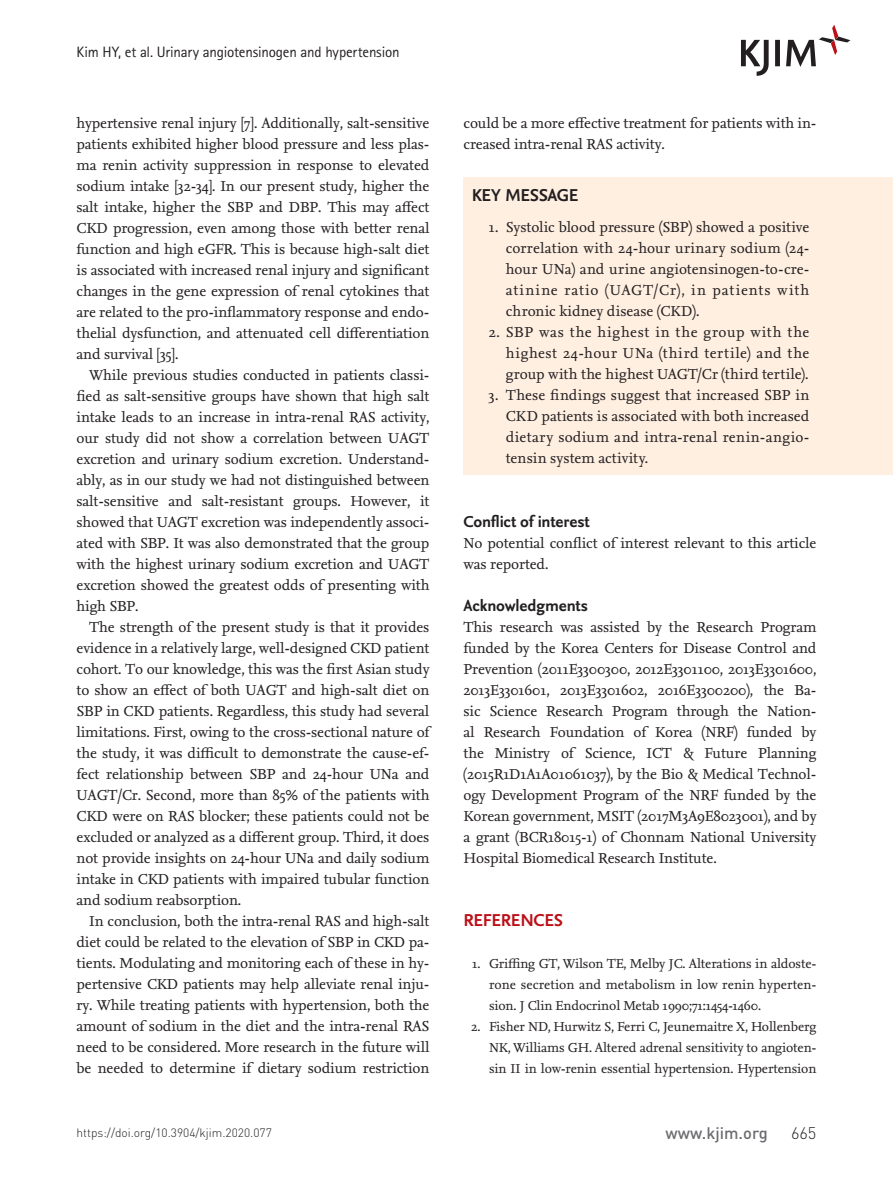
<style>
.page{position:relative;width:893px;height:1191px;background:#fff}
.page>*{position:absolute;margin:0;border:0;box-sizing:border-box;transform-origin:0 0}
.제목1{font:700 18px "Nexus Sans";letter-spacing:-.025em;color:#bb1018}
.키메세지제목{font:700 18px "Nexus Sans";letter-spacing:-.02em;color:#231f20}
.제목2{font:700 16.5px "Nexus Sans";letter-spacing:-.01em;color:#231f20}
.t1{font:500 16.5px "DIN Pro";color:#6c6d70}
.t2{font:300 16.5px "DIN Pro";color:#231f20}
.들였쓰기_본문{font:15px/21px "Nexus Serif";letter-spacing:-.01em;color:#231f20;text-align:justify}
.본문첫단락{font:15px/21px "Nexus Serif";letter-spacing:-.01em;color:#231f20}
.t3{font:15px "Rotis Sans Serif Std";letter-spacing:-.01em;color:#231f20}
.t4{font:13.5px/21px "Nexus Serif";letter-spacing:-.01em;color:#231f20;text-align:justify}
.t5{font:300 12px "DIN Pro";color:#231f20}
</style>
<div class="page">
<svg style="left:741px;top:25px;width:109px;height:51px"></svg>
<div style="left:463px;top:178px;width:430px;height:297px;background:#feefe1"></div>
<p class="t3" style="left:77px;top:43px;width:325px">Kim HY, et al. Urinary angiotensinogen and hypertension</p>
<p class="들였쓰기_본문" style="left:77px;top:112px;width:354px">hypertensive renal injury [7]. Additionally, salt-sensitive patients exhibited higher blood pressure and less plas&shy;ma renin activity suppression in response to elevated sodium intake [32-34]. In our present study, higher the salt intake, higher the SBP and DBP. This may affect CKD progression, even among those with better renal function and high eGFR. This is because high-salt diet is associated with increased renal injury and significant changes in the gene expression of renal cytokines that are related to the pro-inflammatory response and endo&shy;thelial dysfunction, and attenuated cell differentiation and survival [35].</p>
<p class="들였쓰기_본문" style="left:77px;top:364px;width:354px;text-indent:13px">While previous studies conducted in patients classi&shy;fied as salt-sensitive groups have shown that high salt intake leads to an increase in intra-renal RAS activity, our study did not show a correlation between UAGT excretion and urinary sodium excretion. Understand&shy;ably, as in our study we had not distinguished between salt-sensitive and salt-resistant groups. However, it showed that UAGT excretion was independently associ&shy;ated with SBP. It was also demonstrated that the group with the highest urinary sodium excretion and UAGT excretion showed the greatest odds of presenting with high SBP.</p>
<p class="들였쓰기_본문" style="left:77px;top:616px;width:354px;text-indent:13px">The strength of the present study is that it provides evidence in a relatively large, well-designed CKD patient cohort. To our knowledge, this was the first Asian study to show an effect of both UAGT and high-salt diet on SBP in CKD patients. Regardless, this study had several limitations. First, owing to the cross-sectional nature of the study, it was difficult to demonstrate the cause-ef&shy;fect relationship between SBP and 24-hour UNa and UAGT/Cr. Second, more than 85% of the patients with CKD were on RAS blocker; these patients could not be excluded or analyzed as a different group. Third, it does not provide insights on 24-hour UNa and daily sodium intake in CKD patients with impaired tubular function and sodium reabsorption.</p>
<p class="들였쓰기_본문" style="left:77px;top:910px;width:354px;text-indent:13px">In conclusion, both the intra-renal RAS and high-salt diet could be related to the elevation of SBP in CKD pa&shy;tients. Modulating and monitoring each of these in hy&shy;pertensive CKD patients may help alleviate renal inju&shy;ry. While treating patients with hypertension, both the amount of sodium in the diet and the intra-renal RAS need to be considered. More research in the future will be needed to determine if dietary sodium restriction</p>
<p class="들였쓰기_본문" style="left:463px;top:112px;width:354px">could be a more effective treatment for patients with in&shy;creased intra-renal RAS activity.</p>
<p class="키메세지제목" style="left:472px;top:184px;width:108px">KEY MESSAGE</p>
<p class="들였쓰기_본문" style="left:506px;top:217px;width:305px;text-indent:-17px">1. Systolic blood pressure (SBP) showed a positive correlation with 24-hour urinary sodium (24- hour UNa) and urine angiotensinogen-to-cre&shy;atinine ratio (UAGT/Cr), in patients with chronic kidney disease (CKD).</p>
<p class="들였쓰기_본문" style="left:506px;top:322px;width:305px;text-indent:-17px">2. SBP was the highest in the group with the highest 24-hour UNa (third tertile) and the group with the highest UAGT/Cr (third tertile).</p>
<p class="들였쓰기_본문" style="left:506px;top:385px;width:305px;text-indent:-17px">3. These findings suggest that increased SBP in CKD patients is associated with both increased dietary sodium and intra-renal renin-angio&shy;tensin system activity.</p>
<p class="제목2" style="left:463px;top:511px;width:128px">Conflict of interest</p>
<p class="본문첫단락" style="left:463px;top:532px;width:354px">No potential conflict of interest relevant to this article was reported.</p>
<p class="제목2" style="left:463px;top:595px;width:126px">Acknowledgments</p>
<p class="본문첫단락" style="left:463px;top:616px;width:354px;text-align:justify">This research was assisted by the Research Program funded by the Korea Centers for Disease Control and Prevention (2011E3300300, 2012E3301100, 2013E3301600, 2013E3301601, 2013E3301602, 2016E3300200), the Ba&shy;sic Science Research Program through the Nation&shy;al Research Foundation of Korea (NRF) funded by the Ministry of Science, ICT &amp; Future Planning (2015R1D1A1A01061037), by the Bio &amp; Medical Technol&shy;ogy Development Program of the NRF funded by the Korean government, MSIT (2017M3A9E8023001), and by a grant (BCR18015-1) of Chonnam National University Hospital Biomedical Research Institute.</p>
<p class="제목1" style="left:463px;top:908px;width:101px">REFERENCES</p>
<p class="t4" style="left:489px;top:952px;width:329px;text-indent:-17px">1. Griffing GT, Wilson TE, Melby JC. Alterations in aldoste&shy;rone secretion and metabolism in low renin hyperten&shy;sion. J Clin Endocrinol Metab 1990;71:1454-1460.</p>
<p class="t4" style="left:489px;top:1015px;width:329px;text-indent:-18px">2. Fisher ND, Hurwitz S, Ferri C, Jeunemaitre X, Hollenberg NK, Williams GH. Altered adrenal sensitivity to angioten&shy;sin II in low-renin essential hypertension. Hypertension</p>
<p class="t5" style="left:77px;top:1124px;width:197px">https://doi.org/10.3904/kjim.2020.077</p>
<p class="t1" style="left:666px;top:1121px;width:104px">www.kjim.org</p>
<p class="t2" style="left:791px;top:1121px;width:27px">665</p>
</div>
